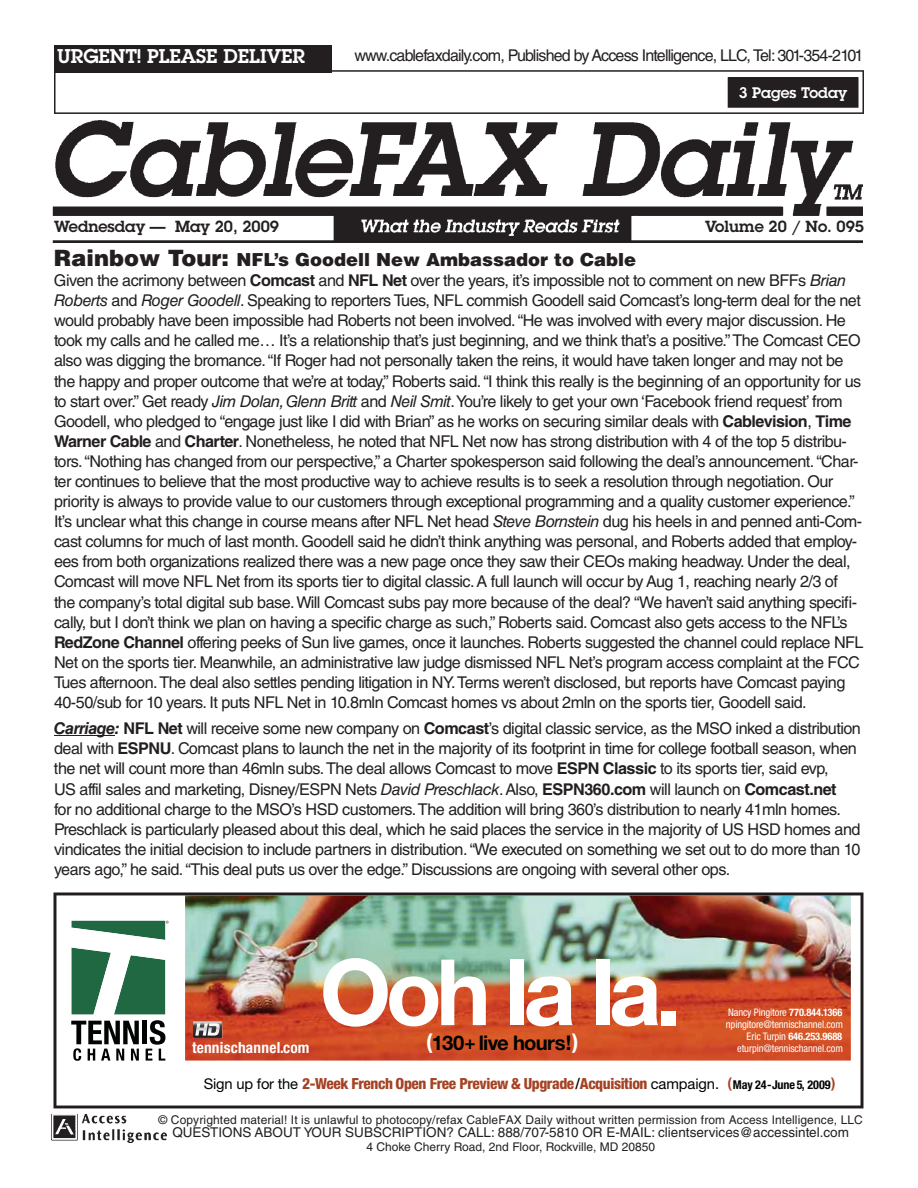
<style>
.page{position:relative;width:918px;height:1188px;background:#fff}
.page>*{position:absolute;margin:0;border:0;box-sizing:border-box;transform-origin:0 0}
.t1{font:700 91.8px "Helvetica Neue";letter-spacing:-.06em;color:#fff}
.t2{font:700 20.25px "Helvetica Neue";letter-spacing:-.04em;color:#010202}
.t3{font:600 19.5px "Lubalin Graph Std";color:#fff}
.t4{font:900 18px "Helvetica LT Std";color:#231f20}
.t5{font:16.2px/20.1px "Helvetica LT Std";letter-spacing:-.03em;color:#231f20}
.t6{font:16.2px "Helvetica LT Std";letter-spacing:-.05em;color:#231f20}
.t7{font:600 15.75px "Lubalin Graph Std";color:#231f20}
.t8{font:800 condensed 15.3px "Helvetica Neue";letter-spacing:-.025em;color:#a54223}
.t9{font:700 condensed 15.3px "Helvetica Neue";letter-spacing:.015em;color:#fff}
.t10{font:600 15px "Lubalin Graph Std";color:#fff}
.t11{font:13.5px "Helvetica LT Std";color:#231f20}
.t12{font:12px "Helvetica LT Std";letter-spacing:.01em;color:#231f20}
.t13{font:condensed 10.35px/12.1px "Helvetica Neue";letter-spacing:-.01em;color:#fff;text-align:right}
.s1{font-size:22.5px}
.s2{font-weight:700}
.s3{font-style:italic}
.s4{font-weight:700;font-style:italic}
.s5{font-size:21.3px;color:#fff}
.s6{font-size:18.75px}
.s7{font-weight:400;font-stretch:normal;font-size:14.7px;color:#010202}
.s8{font-weight:500;color:#010202}
.s9{font-weight:700;font-size:14.85px}
.s10{font-weight:700;font-size:12.15px;color:#010202}
</style>
<div class="page">
<img style="left:53px;top:121px;width:810px;height:122px">
<img style="left:52px;top:1114px;width:115px;height:29px">
<img style="left:54px;top:892px;width:809px;height:216px">
<hr style="left:54px;top:735px;width:61px;height:1px;background:#231f20">
<div style="left:54px;top:45px;width:278px;height:27px;background:#231f20"></div>
<svg style="left:54px;top:70px;width:810px;height:44px"></svg>
<p class="t3" style="left:57px;top:49px;width:249px">URGENT! PLEASE DELIVER</p>
<p class="t6" style="left:354px;top:50px;width:511px">www.cablefaxdaily.com, Published by Access Intelligence, LLC, Tel: 301-354-2101</p>
<p class="t10" style="left:739px;top:87px;width:110px">3 Pages Today</p>
<p class="t7" style="left:54px;top:220px;width:227px">Wednesday — May 20, 2009</p>
<p class="t7" style="left:705px;top:220px;width:160px">Volume 20 / No. 095</p>
<p class="t4" style="left:54px;top:253px;width:584px"><span class="s1">Rainbow Tour:</span> NFL’s Goodell New Ambassador to Cable</p>
<p class="t5" style="left:54px;top:272px;width:811px">Given the acrimony between <span class="s2">Comcast</span> and <span class="s2">NFL Net</span> over the years, it’s impossible not to comment on new BFFs <span class="s3">Brian Roberts</span> and <span class="s3">Roger Goodell</span> . Speaking to reporters Tues, NFL commish Goodell said Comcast’s long-term deal for the net would probably have been impossible had Roberts not been involved. “He was involved with every major discussion. He took my calls and he called me… It’s a relationship that’s just beginning, and we think that’s a positive.” The Comcast CEO also was digging the bromance. “If Roger had not personally taken the reins, it would have taken longer and may not be the happy and proper outcome that we’re at today,” Roberts said. “I think this really is the beginning of an opportunity for us to start over.” Get ready <span class="s3">Jim Dolan, Glenn Britt</span> and <span class="s3">Neil Smit</span> . You’re likely to get your own ‘Facebook friend request’ from Goodell, who pledged to “engage just like I did with Brian” as he works on securing similar deals with <span class="s2">Cablevision</span> , <span class="s2">Time Warner Cable</span> and <span class="s2">Charter</span> . Nonetheless, he noted that NFL Net now has strong distribution with 4 of the top 5 distribu&shy;tors. “Nothing has changed from our perspective,” a Charter spokesperson said following the deal’s announcement. “Char&shy;ter continues to believe that the most productive way to achieve results is to seek a resolution through negotiation. Our priority is always to provide value to our customers through exceptional programming and a quality customer experience.” It’s unclear what this change in course means after NFL Net head <span class="s3">Steve Bornstein</span> dug his heels in and penned anti-Com&shy;cast columns for much of last month. Goodell said he didn’t think anything was personal, and Roberts added that employ&shy;ees from both organizations realized there was a new page once they saw their CEOs making headway. Under the deal, Comcast will move NFL Net from its sports tier to digital classic. A full launch will occur by Aug 1, reaching nearly 2/3 of<br>the company’s total digital sub base. Will Comcast subs pay more because of the deal? “We haven’t said anything specifi&shy;cally, but I don’t think we plan on having a specific charge as such,” Roberts said. Comcast also gets access to the NFL’s <span class="s2">RedZone Channel</span> offering peeks of Sun live games, once it launches. Roberts suggested the channel could replace NFL Net on the sports tier. Meanwhile, an administrative law judge dismissed NFL Net’s program access complaint at the FCC Tues afternoon. The deal also settles pending litigation in NY. Terms weren’t disclosed, but reports have Comcast paying 40-50/sub for 10 years. It puts NFL Net in 10.8mln Comcast homes vs about 2mln on the sports tier, Goodell said.</p>
<p class="t5" style="left:54px;top:720px;width:809px"><span class="s4">Carriage:</span> <span class="s2">NFL Net</span> will receive some new company on <span class="s2">Comcast</span> ’s digital classic service, as the MSO inked a distribution deal with <span class="s2">ESPNU</span> . Comcast plans to launch the net in the majority of its footprint in time for college football season, when the net will count more than 46mln subs. The deal allows Comcast to move <span class="s2">ESPN Classic</span> to its sports tier, said evp,<br>US affil sales and marketing, Disney/ESPN Nets <span class="s3">David Preschlack</span> . Also, <span class="s2">ESPN360.com</span> will launch on <span class="s2">Comcast.net<br></span>for no additional charge to the MSO’s HSD customers. The addition will bring 360’s distribution to nearly 41mln homes.<br>Preschlack is particularly pleased about this deal, which he said places the service in the majority of US HSD homes and vindicates the initial decision to include partners in distribution. “We executed on something we set out to do more than 10 years ago,” he said. “This deal puts us over the edge.” Discussions are ongoing with several other ops.</p>
<h1 class="t1" style="left:320px;top:960px;width:363px">Ooh la la.</h1>
<p class="t2" style="left:426px;top:1036px;width:154px"><span class="s5">(</span>130<span class="s6">+</span> live hours!<span class="s5">)</span></p>
<p class="t13" style="left:726px;top:1007px;width:119px">Nancy Pingitore <span class="s2">770.844.1366 </span>npingitore@tennischannel.com<br>Eric Turpin <span class="s2">646.253.9688 </span>eturpin@tennischannel.com</p>
<p class="t9" style="left:192px;top:1042px;width:119px">tennischannel.com</p>
<p class="t8" style="left:204px;top:1078px;width:633px"><span class="s7">Sign up for the</span> 2-Week French Open Free Preview &amp; Upgrade<span class="s8">/</span>Acquisition <span class="s7">campaign.</span> <span class="s9">(</span><span class="s10">May 24-June 5, 2009</span><span class="s9">)</span></p>
<p class="t12" style="left:159px;top:1115px;width:706px">© Copyrighted material! It is unlawful to photocopy/refax CableFAX Daily without written permission from Access Intelligence, LLC</p>
<p class="t11" style="left:172px;top:1128px;width:678px">QUESTIONS ABOUT YOUR SUBSCRIPTION? CALL: 888/707-5810 OR E-MAIL: clientservices@accessintel.com</p>
<p class="t12" style="left:366px;top:1142px;width:290px">4 Choke Cherry Road, 2nd Floor, Rockville, MD 20850</p>
</div>
